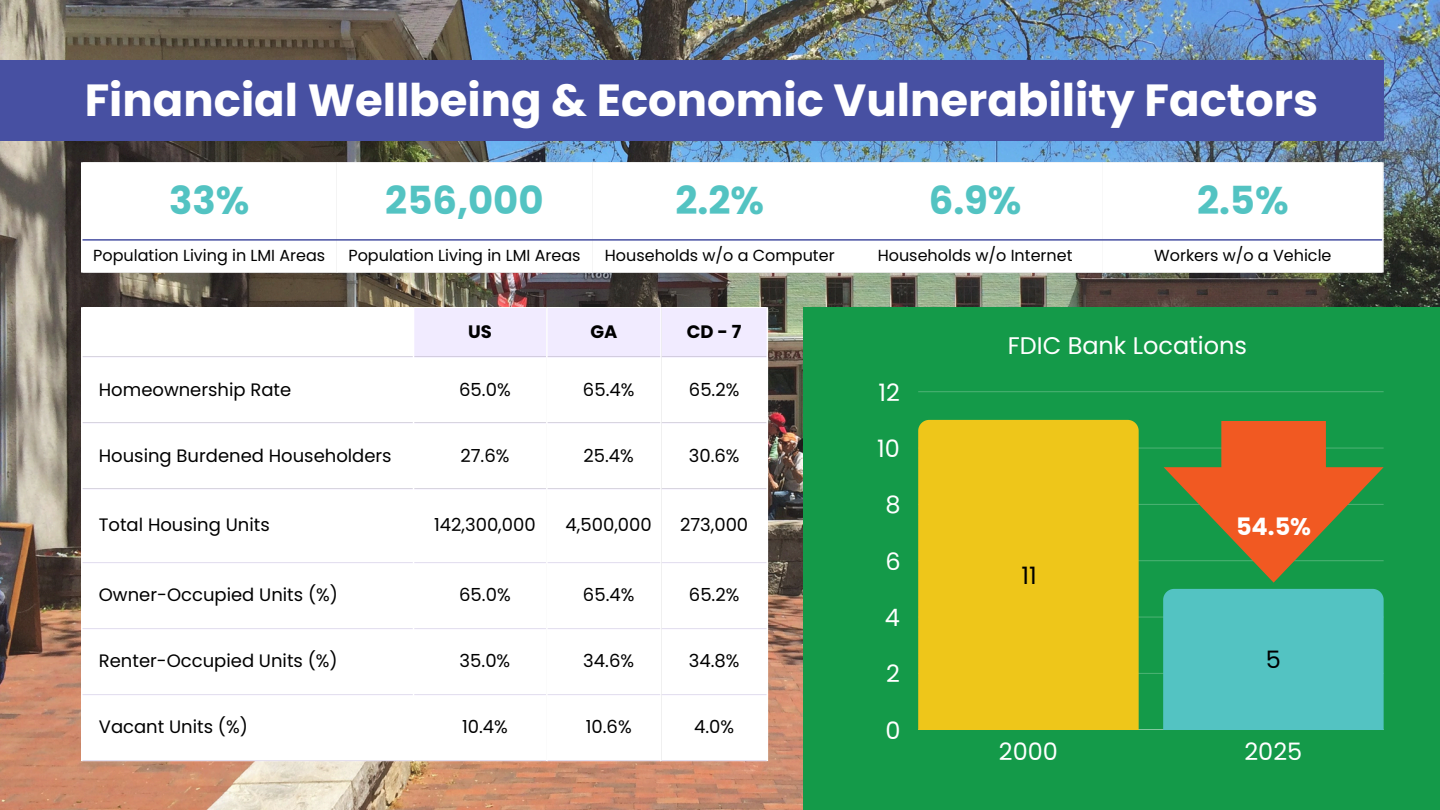
<style>
.page{position:relative;width:1440px;height:810px;background:#fff}
.page>*{position:absolute;margin:0;border:0;box-sizing:border-box;transform-origin:0 0}
.t1{font:700 45px "Poppins";color:#fff}
.t2{font:700 38.6px "Poppins";color:#53c3c2}
.t3{font:24px "Poppins";color:#fff}
.t4{font:700 24px "Poppins";color:#fff}
.t5{font:24px "Poppins";color:#000}
.t6{font:18px "Poppins";color:#000}
.t7{font:700 18px "Poppins";color:#000}
.t8{font:16px "Poppins";color:#000}
</style>
<div class="page">
<img style="left:0;top:0;width:1440px;height:810px">
<div style="left:804px;top:307px;width:636px;height:503px;background:#149a49"></div>
<svg style="left:82px;top:163px;width:1300px;height:109px"></svg>
<hr style="left:82px;top:162px;width:1300px;height:1px;background:#fff">
<hr style="left:82px;top:272px;width:1300px;height:1px;background:#fff">
<hr style="left:81px;top:162px;width:1px;height:110px;background:#fff">
<hr style="left:336px;top:162px;width:2px;height:110px;background:#fff">
<hr style="left:591px;top:162px;width:2px;height:110px;background:#fff">
<hr style="left:847px;top:162px;width:1px;height:110px;background:#fff">
<hr style="left:1102px;top:162px;width:2px;height:110px;background:#fff">
<hr style="left:1382px;top:162px;width:2px;height:110px;background:#fff">
<hr style="left:82px;top:239px;width:1300px;height:2px;background:#4750a2">
<svg style="left:82px;top:308px;width:685px;height:452px"></svg>
<div style="left:414px;top:308px;width:353px;height:49px;background:#f1ebff"></div>
<hr style="left:82px;top:307px;width:685px;height:1px;background:#fff">
<hr style="left:82px;top:357px;width:685px;height:1px;background:#f1ebff">
<hr style="left:82px;top:423px;width:685px;height:1px;background:#f1ebff">
<hr style="left:82px;top:489px;width:685px;height:1px;background:#f1ebff">
<hr style="left:82px;top:562px;width:685px;height:1px;background:#f1ebff">
<hr style="left:82px;top:628px;width:685px;height:1px;background:#f1ebff">
<hr style="left:82px;top:694px;width:685px;height:1px;background:#f1ebff">
<hr style="left:82px;top:760px;width:685px;height:1px;background:#f1ebff">
<hr style="left:81px;top:307px;width:1px;height:454px;background:#fff">
<hr style="left:413px;top:307px;width:1px;height:454px;background:#fff">
<hr style="left:546px;top:307px;width:2px;height:454px;background:#fff">
<hr style="left:660px;top:307px;width:2px;height:454px;background:#fff">
<hr style="left:767px;top:307px;width:1px;height:454px;background:#fff">
<hr style="left:918px;top:729px;width:466px;height:1px;background:#82c99e">
<hr style="left:918px;top:673px;width:466px;height:1px;background:#47b070">
<hr style="left:918px;top:617px;width:466px;height:1px;background:#34a761">
<hr style="left:918px;top:560px;width:466px;height:1px;background:#42ad6c">
<hr style="left:918px;top:504px;width:466px;height:1px;background:#47b070">
<hr style="left:918px;top:448px;width:466px;height:1px;background:#34a761">
<hr style="left:918px;top:392px;width:466px;height:1px;background:#209f52">
<svg style="left:918px;top:420px;width:221px;height:310px;background:#eac51a"></svg>
<div style="left:1163px;top:589px;width:221px;height:141px;background:#53c3c2"></div>
<svg style="left:1164px;top:421px;width:220px;height:162px"></svg>
<div style="left:0;top:60px;width:1384px;height:81px;background:#4750a2"></div>
<p class="t1" style="left:85px;top:69px;width:1235px">Financial Wellbeing &amp; Economic Vulnerability Factors</p>
<p class="t2" style="left:169px;top:173px;width:82px">33%</p>
<p class="t2" style="left:385px;top:173px;width:160px">256,000</p>
<p class="t2" style="left:675px;top:173px;width:90px">2.2%</p>
<p class="t2" style="left:929px;top:173px;width:94px">6.9%</p>
<p class="t2" style="left:1197px;top:173px;width:93px">2.5%</p>
<p class="t8" style="left:93px;top:244px;width:234px">Population Living in LMI Areas</p>
<p class="t8" style="left:348px;top:244px;width:234px">Population Living in LMI Areas</p>
<p class="t8" style="left:605px;top:244px;width:231px">Households w/o a Computer</p>
<p class="t8" style="left:878px;top:244px;width:196px">Households w/o Internet</p>
<p class="t8" style="left:1154px;top:244px;width:179px">Workers w/o a Vehicle</p>
<p class="t7" style="left:468px;top:319px;width:25px">US</p>
<p class="t7" style="left:590px;top:319px;width:28px">GA</p>
<p class="t7" style="left:687px;top:319px;width:56px">CD-7</p>
<p class="t6" style="left:99px;top:377px;width:194px">Homeownership Rate</p>
<p class="t6" style="left:459px;top:377px;width:53px">65.0%</p>
<p class="t6" style="left:583px;top:377px;width:53px">65.4%</p>
<p class="t6" style="left:689px;top:377px;width:52px">65.2%</p>
<p class="t6" style="left:99px;top:443px;width:294px">Housing Burdened Householders</p>
<p class="t6" style="left:460px;top:443px;width:51px">27.6%</p>
<p class="t6" style="left:584px;top:443px;width:52px">25.4%</p>
<p class="t6" style="left:689px;top:443px;width:52px">30.6%</p>
<p class="t6" style="left:99px;top:513px;width:172px">Total Housing Units</p>
<p class="t6" style="left:434px;top:513px;width:103px">142,300,000</p>
<p class="t6" style="left:566px;top:513px;width:88px">4,500,000</p>
<p class="t6" style="left:680px;top:513px;width:70px">273,000</p>
<p class="t6" style="left:99px;top:583px;width:241px">Owner-Occupied Units (%)</p>
<p class="t6" style="left:459px;top:583px;width:53px">65.0%</p>
<p class="t6" style="left:583px;top:583px;width:53px">65.4%</p>
<p class="t6" style="left:689px;top:583px;width:52px">65.2%</p>
<p class="t6" style="left:99px;top:649px;width:240px">Renter-Occupied Units (%)</p>
<p class="t6" style="left:460px;top:649px;width:52px">35.0%</p>
<p class="t6" style="left:583px;top:649px;width:52px">34.6%</p>
<p class="t6" style="left:689px;top:649px;width:52px">34.8%</p>
<p class="t6" style="left:99px;top:715px;width:151px">Vacant Units (%)</p>
<p class="t6" style="left:462px;top:715px;width:47px">10.4%</p>
<p class="t6" style="left:586px;top:715px;width:47px">10.6%</p>
<p class="t6" style="left:694px;top:715px;width:42px">4.0%</p>
<h3 class="t3" style="left:879px;top:376px;width:23px">12</h3>
<h3 class="t3" style="left:877px;top:432px;width:24px">10</h3>
<h3 class="t3" style="left:885px;top:488px;width:17px">8</h3>
<h3 class="t3" style="left:885px;top:545px;width:17px">6</h3>
<h3 class="t3" style="left:885px;top:601px;width:17px">4</h3>
<h3 class="t3" style="left:886px;top:657px;width:15px">2</h3>
<h3 class="t3" style="left:886px;top:714px;width:17px">0</h3>
<p class="t3" style="left:1008px;top:329px;width:241px">FDIC Bank Locations</p>
<h3 class="t5" style="left:1021px;top:559px;width:17px">11</h3>
<p class="t4" style="left:1236px;top:509px;width:77px">54.5%</p>
<h3 class="t5" style="left:1266px;top:643px;width:17px">5</h3>
<h3 class="t3" style="left:999px;top:735px;width:61px">2000</h3>
<h3 class="t3" style="left:1245px;top:735px;width:59px">2025</h3>
</div>
